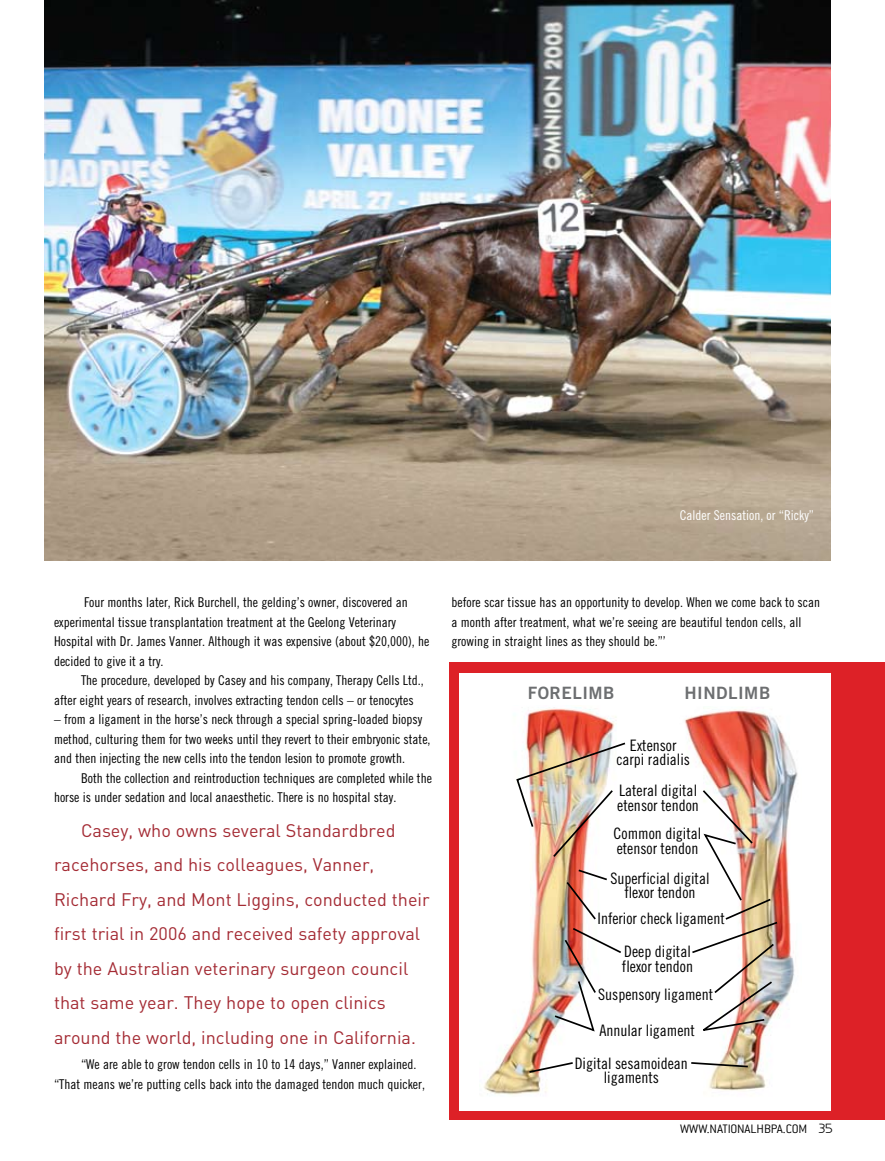
<style>
.page{position:relative;width:885px;height:1161px;background:#fff}
.page>*{position:absolute;margin:0;border:0;box-sizing:border-box;transform-origin:0 0}
.t1{font:18px/34.5px "DIN";color:#a42b34}
.t2{font:16.95px "Trade Gothic Bold Two";letter-spacing:.03em;color:#6d6f71}
.t3{font:15.75px/14.5px "Trade Gothic Cond Eighteen";color:#000}
.t4{font:13.5px/19.5px "Trade Gothic Cond Eighteen";color:#000}
.t5{font:13.5px "Trade Gothic Cond Eighteen";color:#fff}
.t6{font:300 13.5px "Conduit ITC";letter-spacing:-.015em;color:#000}
.s1{font-family:"Base 4";font-weight:400;font-size:10.5px}
</style>
<div class="page">
<div style="left:449px;top:662px;width:435px;height:458px;background:#dd2127"></div>
<img style="left:44px;top:0;width:786px;height:561px">
<div style="left:460px;top:673px;width:370px;height:437px;background:#fff"></div>
<img style="left:483px;top:707px;width:133px;height:388px">
<img style="left:684px;top:709px;width:114px;height:382px">
<img style="left:515px;top:741px;width:111px;height:118px">
<img style="left:552px;top:868px;width:69px;height:165px">
<img style="left:690px;top:788px;width:89px;height:245px">
<svg style="left:527px;top:1061px;width:47px;height:13px"></svg>
<svg style="left:689px;top:1061px;width:60px;height:7px"></svg>
<p class="t5" style="left:679px;top:508px;width:136px">Calder Sensation, or “Ricky”</p>
<p class="t4" style="left:54px;top:592px;width:377px;text-indent:30px">Four months later, Rick Burchell, the gelding’s owner, discovered an experimental tissue transplantation treatment at the Geelong Veterinary Hospital with Dr. James Vanner. Although it was expensive (about $20,000), he decided to give it a try.</p>
<p class="t4" style="left:54px;top:670px;width:371px;text-indent:27px">The procedure, developed by Casey and his company, Therapy Cells Ltd., after eight years of research, involves extracting tendon cells – or tenocytes</p>
<p class="t4" style="left:54px;top:709px;width:378px">– from a ligament in the horse’s neck through a special spring-loaded biopsy method, culturing them for two weeks until they revert to their embryonic state, and then injecting the new cells into the tendon lesion to promote growth.</p>
<p class="t4" style="left:54px;top:768px;width:379px;text-indent:27px">Both the collection and reintroduction techniques are completed while the horse is under sedation and local anaesthetic. There is no hospital stay.</p>
<p class="t1" style="left:54px;top:812px;width:377px;text-indent:27px">Casey, who owns several Standardbred racehorses, and his colleagues, Vanner, Richard Fry, and Mont Liggins, conducted their first trial in 2006 and received safety approval by the Australian veterinary surgeon council that same year. They hope to open clinics around the world, including one in California.</p>
<p class="t4" style="left:54px;top:1054px;width:372px;text-indent:27px">“We are able to grow tendon cells in 10 to 14 days,” Vanner explained. “That means we’re putting cells back into the damaged tendon much quicker,</p>
<p class="t4" style="left:451px;top:592px;width:370px">before scar tissue has an opportunity to develop. When we come back to scan a month after treatment, what we’re seeing are beautiful tendon cells, all growing in straight lines as they should be.”’</p>
<p class="t2" style="left:527px;top:682px;width:88px">FORELIMB</p>
<p class="t2" style="left:684px;top:682px;width:87px">HINDLIMB</p>
<p class="t3" style="left:616px;top:737px;width:75px;text-align:center">Extensor carpi radialis</p>
<p class="t3" style="left:617px;top:783px;width:83px">Lateral digital etensor tendon</p>
<p class="t3" style="left:613px;top:826px;width:89px">Common digital etensor tendon</p>
<p class="t3" style="left:610px;top:871px;width:101px;text-align:center">Superficial digital flexor tendon</p>
<p class="t3" style="left:597px;top:911px;width:129px">Inferior check ligament</p>
<p class="t3" style="left:621px;top:944px;width:73px">Deep digital flexor tendon</p>
<p class="t3" style="left:598px;top:987px;width:116px">Suspensory ligament</p>
<p class="t3" style="left:574px;top:1014px;width:122px;line-height:32.8px;text-indent:25px">Annular ligament<br>Digital sesamoidean</p>
<p class="t3" style="left:603px;top:1070px;width:57px">ligaments</p>
<p class="t6" style="left:680px;top:1122px;width:154px">WWW.NATIONALHBPA.COM <span class="s1">35</span></p>
</div>
